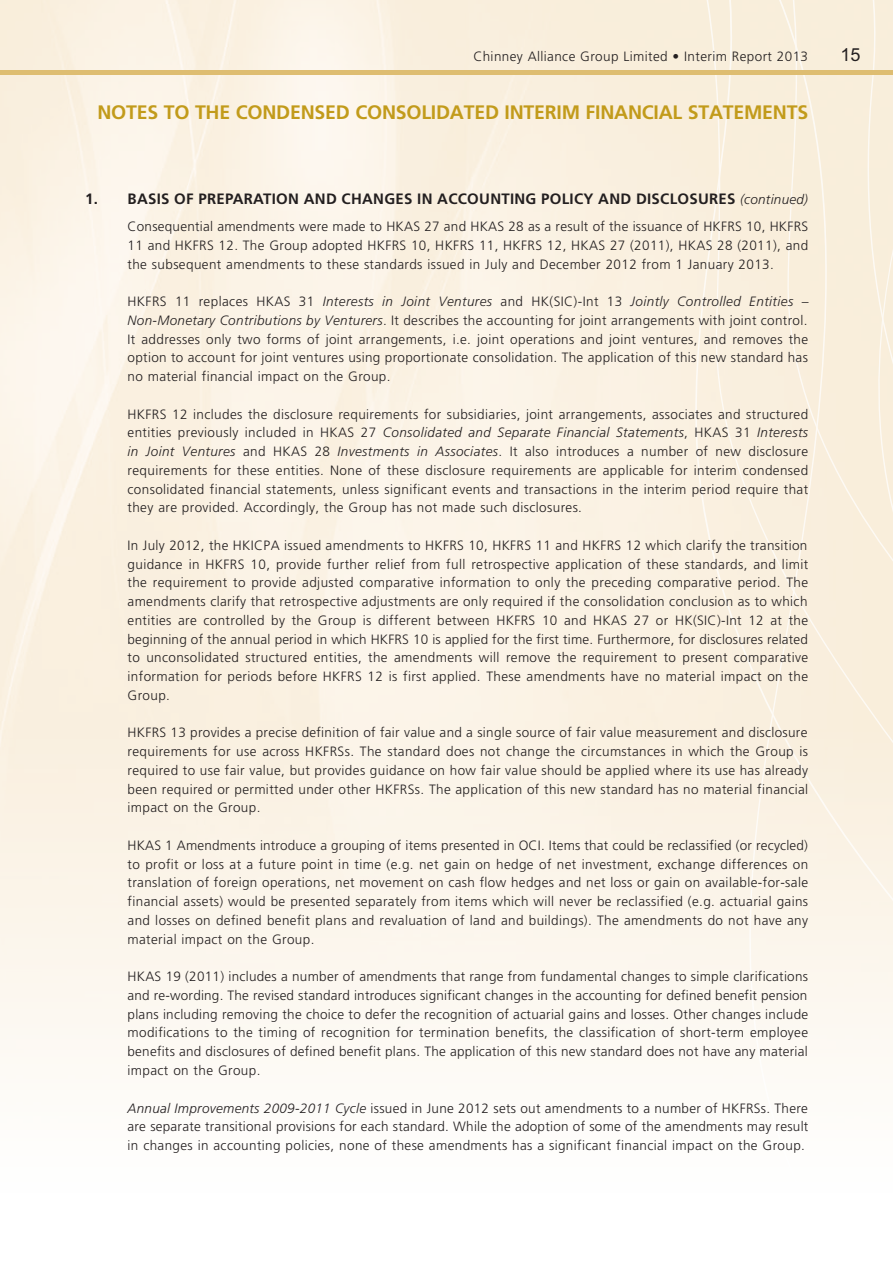
<style>
.page{position:relative;width:893px;height:1263px;background:#fff}
.page>*{position:absolute;margin:0;border:0;box-sizing:border-box;transform-origin:0 0}
.t1{font:700 19.5px "Frutiger LT Std";letter-spacing:-.01em;color:#c29b1b}
.t2{font:700 18px "M Hei HK";color:#231f20}
.t3{font:700 15px "Frutiger LT Std";letter-spacing:.02em;color:#231f20}
.t4{font:300 13.5px/18.8px "Frutiger LT Std";letter-spacing:.03em;color:#231f20;text-align:justify}
.s1{font-weight:300;font-style:italic;font-size:13.5px}
.s2{font-style:italic}
</style>
<div class="page">
<div style="left:689px;top:950px;width:204px;height:154px;background:#fcf8f2"></div>
<div style="left:726px;top:950px;width:133px;height:206px;background:#fdf9f4"></div>
<svg style="left:682px;top:0;width:211px;height:950px;background:#f9efde"></svg>
<hr style="left:0;top:70px;width:893px;height:4px;background:#debd71">
<p class="t4" style="left:473px;top:47px;width:336px">Chinney Alliance Group Limited • Interim Report 2013</p>
<h2 class="t2" style="left:840px;top:41px;width:22px">15</h2>
<h1 class="t1" style="left:97px;top:101px;width:712px">NOTES TO THE CONDENSED CONSOLIDATED INTERIM FINANCIAL STATEMENTS</h1>
<p class="t3" style="left:85px;top:190px;width:724px">1. BASIS OF PREPARATION AND CHANGES IN ACCOUNTING POLICY AND DISCLOSURES <span class="s1">(continued)</span></p>
<p class="t4" style="left:128px;top:217px;width:682px">Consequential amendments were made to HKAS 27 and HKAS 28 as a result of the issuance of HKFRS 10, HKFRS 11 and HKFRS 12. The Group adopted HKFRS 10, HKFRS 11, HKFRS 12, HKAS 27 (2011), HKAS 28 (2011), and the subsequent amendments to these standards issued in July and December 2012 from 1 January 2013.</p>
<p class="t4" style="left:128px;top:292px;width:682px">HKFRS 11 replaces HKAS 31 <span class="s2">Interests in Joint Ventures</span> and HK(SIC)-Int 13 <span class="s2">Jointly Controlled Entities – Non-Monetary Contributions by Venturers</span>. It describes the accounting for joint arrangements with joint control.<br>It addresses only two forms of joint arrangements, i.e. joint operations and joint ventures, and removes the option to account for joint ventures using proportionate consolidation. The application of this new standard has no material financial impact on the Group.</p>
<p class="t4" style="left:128px;top:405px;width:682px">HKFRS 12 includes the disclosure requirements for subsidiaries, joint arrangements, associates and structured entities previously included in HKAS 27 <span class="s2">Consolidated and Separate Financial Statements</span>, HKAS 31 <span class="s2">Interests in Joint Ventures</span> and HKAS 28 <span class="s2">Investments in Associates</span>. It also introduces a number of new disclosure requirements for these entities. None of these disclosure requirements are applicable for interim condensed consolidated financial statements, unless significant events and transactions in the interim period require that they are provided. Accordingly, the Group has not made such disclosures.</p>
<p class="t4" style="left:128px;top:536px;width:682px">In July 2012, the HKICPA issued amendments to HKFRS 10, HKFRS 11 and HKFRS 12 which clarify the transition guidance in HKFRS 10, provide further relief from full retrospective application of these standards, and limit the requirement to provide adjusted comparative information to only the preceding comparative period. The amendments clarify that retrospective adjustments are only required if the consolidation conclusion as to which entities are controlled by the Group is different between HKFRS 10 and HKAS 27 or HK(SIC)-Int 12 at the beginning of the annual period in which HKFRS 10 is applied for the first time. Furthermore, for disclosures related to unconsolidated structured entities, the amendments will remove the requirement to present comparative information for periods before HKFRS 12 is first applied. These amendments have no material impact on the Group.</p>
<p class="t4" style="left:128px;top:723px;width:682px">HKFRS 13 provides a precise definition of fair value and a single source of fair value measurement and disclosure requirements for use across HKFRSs. The standard does not change the circumstances in which the Group is required to use fair value, but provides guidance on how fair value should be applied where its use has already been required or permitted under other HKFRSs. The application of this new standard has no material financial impact on the Group.</p>
<p class="t4" style="left:128px;top:836px;width:682px">HKAS 1 Amendments introduce a grouping of items presented in OCI. Items that could be reclassified (or recycled) to profit or loss at a future point in time (e.g. net gain on hedge of net investment, exchange differences on translation of foreign operations, net movement on cash flow hedges and net loss or gain on available-for-sale financial assets) would be presented separately from items which will never be reclassified (e.g. actuarial gains and losses on defined benefit plans and revaluation of land and buildings). The amendments do not have any material impact on the Group.</p>
<p class="t4" style="left:128px;top:967px;width:682px">HKAS 19 (2011) includes a number of amendments that range from fundamental changes to simple clarifications and re-wording. The revised standard introduces significant changes in the accounting for defined benefit pension plans including removing the choice to defer the recognition of actuarial gains and losses. Other changes include modifications to the timing of recognition for termination benefits, the classification of short-term employee benefits and disclosures of defined benefit plans. The application of this new standard does not have any material impact on the Group.</p>
<p class="t4" style="left:128px;top:1099px;width:682px"><span class="s2">Annual Improvements 2009-2011 Cycle</span> issued in June 2012 sets out amendments to a number of HKFRSs. There are separate transitional provisions for each standard. While the adoption of some of the amendments may result in changes in accounting policies, none of these amendments has a significant financial impact on the Group.</p>
</div>
